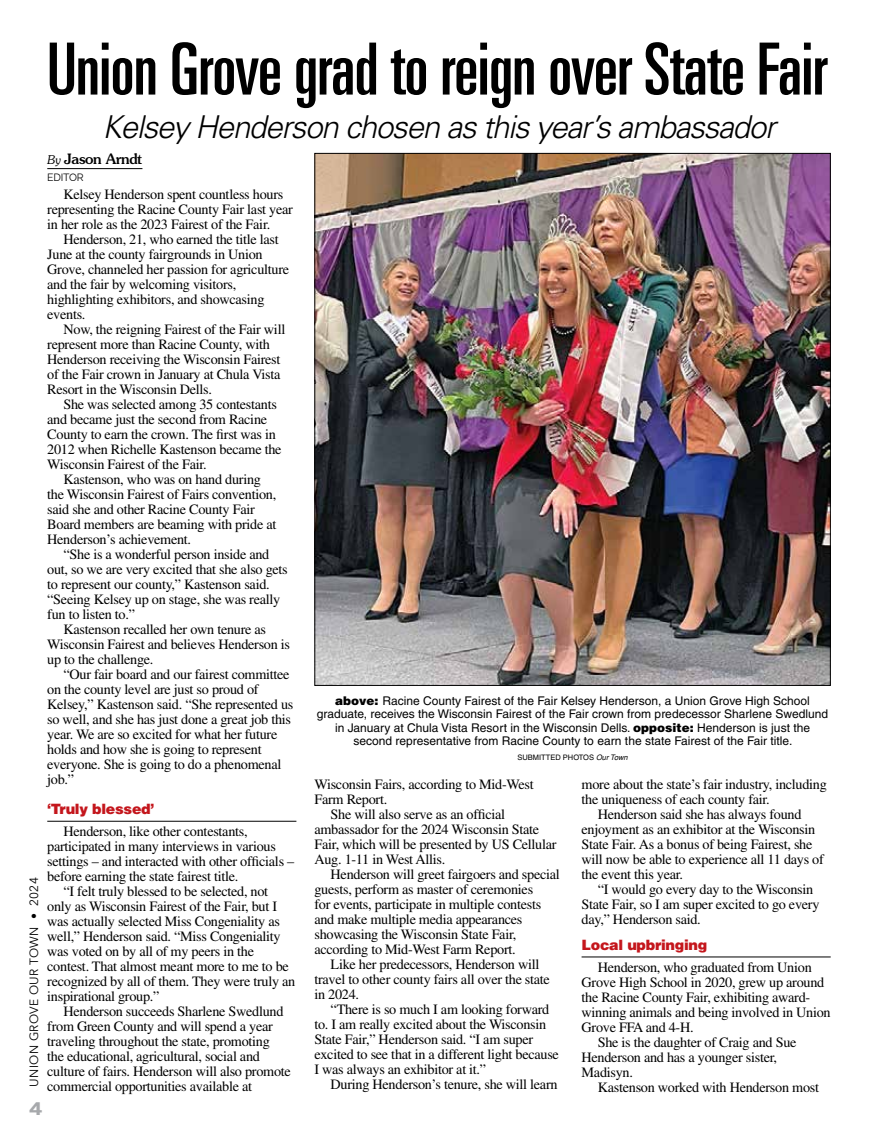
<style>
.page{position:relative;width:878px;height:1134px;background:#fff}
.page>*{position:absolute;margin:0;border:0;box-sizing:border-box;transform-origin:0 0}
.t1{font:ultra-condensed 72px "Univers";letter-spacing:-.01em;color:#000}
.t2{font:italic 300 31.5px "Univers";letter-spacing:-.04em;color:#000}
.t3{font:900 18px "Avenir";color:#a7a9ac;scale:1.25 1}
.t4{font:14.25px/15px "Times";letter-spacing:-.02em;color:#000}
.t5{font:900 14.25px "Helvetica";letter-spacing:-.02em;color:#c4161c}
.t6{font:500 14.25px "Souvenir";letter-spacing:-.02em;color:#000}
.t7{font:12px/13.5px "Helvetica";color:#000;text-align:center}
.t8{font:12px "Avenir Next";letter-spacing:.03em;color:#000}
.t9{font:10.5px "Raleway";letter-spacing:-.02em;color:#000}
.t10{font:7.5px "Helvetica";color:#000}
.s1{font-weight:300;font-style:italic;font-size:12px}
.s2{font-weight:900}
.s3{font-style:italic}
</style>
<div class="page">
<img style="left:316px;top:155px;width:512px;height:529px">
<hr style="left:47px;top:168px;width:95px;height:1px;background:#000">
<hr style="left:47px;top:821px;width:249px;height:1px;background:#000">
<hr style="left:581px;top:957px;width:249px;height:1px;background:#000">
<h1 class="t1" style="left:47px;top:28px;width:781px">Union Grove grad to reign over State Fair</h1>
<h2 class="t2" style="left:102px;top:108px;width:674px">Kelsey Henderson chosen as this year’s ambassador</h2>
<p class="t6" style="left:47px;top:150px;width:96px"><span class="s1">By</span> Jason Arndt</p>
<p class="t9" style="left:47px;top:171px;width:38px">EDITOR</p>
<p class="t4" style="left:47px;top:187px;width:247px;text-indent:16px">Kelsey Henderson spent countless hours representing the Racine County Fair last year in her role as the 2023 Fairest of the Fair.</p>
<p class="t4" style="left:47px;top:232px;width:243px;text-indent:16px">Henderson, 21, who earned the title last June at the county fairgrounds in Union Grove, channeled her passion for agriculture and the fair by welcoming visitors, highlighting exhibitors, and showcasing events.</p>
<p class="t4" style="left:47px;top:322px;width:239px;text-indent:16px">Now, the reigning Fairest of the Fair will represent more than Racine County, with Henderson receiving the Wisconsin Fairest of the Fair crown in January at Chula Vista Resort in the Wisconsin Dells.</p>
<p class="t4" style="left:47px;top:397px;width:236px;text-indent:16px">She was selected among 35 contestants and became just the second from Racine County to earn the crown. The first was in 2012 when Richelle Kastenson became the Wisconsin Fairest of the Fair.</p>
<p class="t4" style="left:47px;top:472px;width:230px;text-indent:16px">Kastenson, who was on hand during the Wisconsin Fairest of Fairs convention, said she and other Racine County Fair Board members are beaming with pride at Henderson’s achievement.</p>
<p class="t4" style="left:63px;top:547px;width:207px">“She is a wonderful person inside and</p>
<p class="t4" style="left:47px;top:562px;width:242px">out, so we are very excited that she also gets</p>
<p class="t4" style="left:47px;top:577px;width:224px">to represent our county,” Kastenson said.</p>
<p class="t4" style="left:47px;top:592px;width:234px">“Seeing Kelsey up on stage, she was really</p>
<p class="t4" style="left:47px;top:607px;width:89px">fun to listen to.”</p>
<p class="t4" style="left:63px;top:622px;width:204px">Kastenson recalled her own tenure as</p>
<p class="t4" style="left:47px;top:637px;width:244px">Wisconsin Fairest and believes Henderson is</p>
<p class="t4" style="left:47px;top:652px;width:108px">up to the challenge.</p>
<p class="t4" style="left:63px;top:667px;width:228px">“Our fair board and our fairest committee</p>
<p class="t4" style="left:47px;top:682px;width:213px">on the county level are just so proud of</p>
<p class="t4" style="left:47px;top:697px;width:248px">Kelsey,” Kastenson said. “She represented us</p>
<p class="t4" style="left:47px;top:712px;width:245px">so well, and she has just done a great job this</p>
<p class="t4" style="left:47px;top:727px;width:231px">year. We are so excited for what her future</p>
<p class="t4" style="left:47px;top:742px;width:216px">holds and how she is going to represent</p>
<p class="t4" style="left:47px;top:757px;width:235px">everyone. She is going to do a phenomenal</p>
<p class="t4" style="left:47px;top:772px;width:28px">job.”</p>
<p class="t5" style="left:47px;top:800px;width:109px">‘Truly blessed’</p>
<p class="t4" style="left:63px;top:824px;width:186px">Henderson, like other contestants,</p>
<p class="t4" style="left:47px;top:839px;width:230px">participated in many interviews in various</p>
<p class="t4" style="left:47px;top:854px;width:248px">settings – and interacted with other officials –</p>
<p class="t4" style="left:47px;top:869px;width:192px">before earning the state fairest title.</p>
<p class="t4" style="left:63px;top:884px;width:206px">“I felt truly blessed to be selected, not</p>
<p class="t4" style="left:47px;top:899px;width:231px">only as Wisconsin Fairest of the Fair, but I</p>
<p class="t4" style="left:47px;top:914px;width:234px">was actually selected Miss Congeniality as</p>
<p class="t4" style="left:47px;top:929px;width:235px">well,” Henderson said. “Miss Congeniality</p>
<p class="t4" style="left:47px;top:944px;width:208px">was voted on by all of my peers in the</p>
<p class="t4" style="left:47px;top:959px;width:243px">contest. That almost meant more to me to be</p>
<p class="t4" style="left:47px;top:974px;width:249px">recognized by all of them. They were truly an</p>
<p class="t4" style="left:47px;top:989px;width:114px">inspirational group.”</p>
<p class="t4" style="left:63px;top:1004px;width:221px">Henderson succeeds Sharlene Swedlund</p>
<p class="t4" style="left:47px;top:1019px;width:227px">from Green County and will spend a year</p>
<p class="t4" style="left:47px;top:1034px;width:224px">traveling throughout the state, promoting</p>
<p class="t4" style="left:47px;top:1049px;width:214px">the educational, agricultural, social and</p>
<p class="t4" style="left:47px;top:1064px;width:245px">culture of fairs. Henderson will also promote</p>
<p class="t4" style="left:47px;top:1079px;width:206px">commercial opportunities available at</p>
<p class="t8" style="left:24px;top:1087px;width:211px;rotate:-90deg">UNION GROVE OUR TOWN • 2024</p>
<p class="t3" style="left:29px;top:1098px;width:12px">4</p>
<p class="t7" style="left:317px;top:694px;width:513px"><span class="s2">above:</span> Racine County Fairest of the Fair Kelsey Henderson, a Union Grove High School graduate, receives the Wisconsin Fairest of the Fair crown from predecessor Sharlene Swedlund in January at Chula Vista Resort in the Wisconsin Dells. <span class="s2">opposite:</span> Henderson is just the second representative from Racine County to earn the state Fairest of the Fair title.</p>
<p class="t10" style="left:517px;top:753px;width:112px">SUBMITTED PHOTOS <span class="s3">Our Town</span></p>
<p class="t4" style="left:314px;top:777px;width:221px">Wisconsin Fairs, according to Mid-West</p>
<p class="t4" style="left:314px;top:792px;width:74px">Farm Report.</p>
<p class="t4" style="left:330px;top:807px;width:176px">She will also serve as an official</p>
<p class="t4" style="left:314px;top:822px;width:226px">ambassador for the 2024 Wisconsin State</p>
<p class="t4" style="left:314px;top:837px;width:244px">Fair, which will be presented by US Cellular</p>
<p class="t4" style="left:314px;top:852px;width:132px">Aug. 1-11 in West Allis.</p>
<p class="t4" style="left:330px;top:867px;width:231px">Henderson will greet fairgoers and special</p>
<p class="t4" style="left:314px;top:882px;width:220px">guests, perform as master of ceremonies</p>
<p class="t4" style="left:314px;top:897px;width:228px">for events, participate in multiple contests</p>
<p class="t4" style="left:314px;top:912px;width:209px">and make multiple media appearances</p>
<p class="t4" style="left:314px;top:927px;width:203px">showcasing the Wisconsin State Fair,</p>
<p class="t4" style="left:314px;top:942px;width:203px">according to Mid-West Farm Report.</p>
<p class="t4" style="left:330px;top:957px;width:210px">Like her predecessors, Henderson will</p>
<p class="t4" style="left:314px;top:972px;width:237px">travel to other county fairs all over the state</p>
<p class="t4" style="left:314px;top:987px;width:46px">in 2024.</p>
<p class="t4" style="left:330px;top:1002px;width:220px">“There is so much I am looking forward</p>
<p class="t4" style="left:314px;top:1017px;width:233px">to. I am really excited about the Wisconsin</p>
<p class="t4" style="left:314px;top:1032px;width:220px">State Fair,” Henderson said. “I am super</p>
<p class="t4" style="left:314px;top:1047px;width:246px">excited to see that in a different light because</p>
<p class="t4" style="left:314px;top:1062px;width:173px">I was always an exhibitor at it.”</p>
<p class="t4" style="left:330px;top:1077px;width:228px">During Henderson’s tenure, she will learn</p>
<p class="t4" style="left:581px;top:777px;width:247px">more about the state’s fair industry, including</p>
<p class="t4" style="left:581px;top:792px;width:190px">the uniqueness of each county fair.</p>
<p class="t4" style="left:597px;top:807px;width:205px">Henderson said she has always found</p>
<p class="t4" style="left:581px;top:822px;width:235px">enjoyment as an exhibitor at the Wisconsin</p>
<p class="t4" style="left:581px;top:837px;width:232px">State Fair. As a bonus of being Fairest, she</p>
<p class="t4" style="left:581px;top:852px;width:244px">will now be able to experience all 11 days of</p>
<p class="t4" style="left:581px;top:867px;width:103px">the event this year.</p>
<p class="t4" style="left:597px;top:882px;width:217px">“I would go every day to the Wisconsin</p>
<p class="t4" style="left:581px;top:897px;width:239px">State Fair, so I am super excited to go every</p>
<p class="t4" style="left:581px;top:912px;width:121px">day,” Henderson said.</p>
<p class="t5" style="left:581px;top:935px;width:127px">Local upbringing</p>
<p class="t4" style="left:597px;top:959px;width:215px">Henderson, who graduated from Union</p>
<p class="t4" style="left:581px;top:974px;width:244px">Grove High School in 2020, grew up around</p>
<p class="t4" style="left:581px;top:989px;width:230px">the Racine County Fair, exhibiting award-</p>
<p class="t4" style="left:581px;top:1004px;width:251px">winning animals and being involved in Union</p>
<p class="t4" style="left:581px;top:1019px;width:114px">Grove FFA and 4-H.</p>
<p class="t4" style="left:597px;top:1034px;width:200px">She is the daughter of Craig and Sue</p>
<p class="t4" style="left:581px;top:1049px;width:197px">Henderson and has a younger sister,</p>
<p class="t4" style="left:581px;top:1064px;width:53px">Madisyn.</p>
<p class="t4" style="left:597px;top:1079px;width:223px">Kastenson worked with Henderson most</p>
</div>
